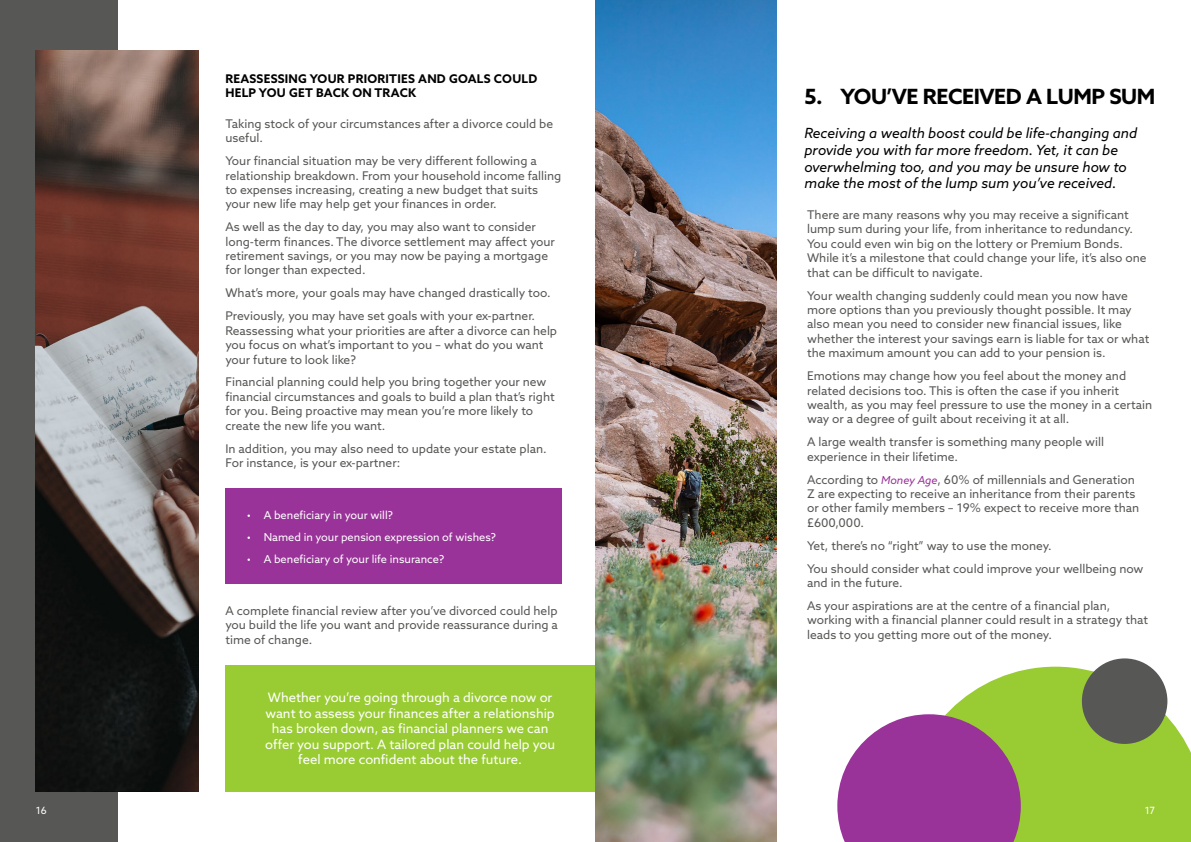
<style>
.page{position:relative;width:1191px;height:842px;background:#fff}
.page>*{position:absolute;margin:0;border:0;box-sizing:border-box;transform-origin:0 0}
.t1{font:700 21px "Azo Sans";letter-spacing:-.02em;color:#000}
.t2{font:italic 14px/16.8px "Azo Sans";color:#000}
.t3{font:13px/15.6px "Azo Sans";color:#fff;text-align:center}
.t4{font:12px/14.4px "Azo Sans";color:#575756}
.t5{font:700 12px/14.4px "Azo Sans";letter-spacing:.02em;color:#000}
.t6{font:11px "Azo Sans";color:#fff}
.t7{font:10px "Azo Sans";color:#fff}
.s1{font-style:italic;font-size:11px;color:#939}
</style>
<div class="page">
<svg style="left:946px;top:667px;width:245px;height:175px;background:#a5d24b"></svg>
<div style="left:0;top:0;width:117px;height:842px;background:#575756"></div>
<img style="left:36px;top:50px;width:162px;height:742px">
<div style="left:225px;top:489px;width:337px;height:95px;background:#939"></div>
<div style="left:225px;top:665px;width:370px;height:127px;background:#9c3"></div>
<img style="left:595px;top:0;width:181px;height:842px">
<svg style="left:837px;top:714px;width:183px;height:128px;background:#a15099"></svg>
<div style="left:1081px;top:658px;width:86px;height:86px;background:#575756;border-radius:50%"></div>
<p class="t7" style="left:36px;top:804px;width:13px">16</p>
<p class="t5" style="left:225px;top:71px;width:313px">REASSESSING YOUR PRIORITIES AND GOALS COULD<br>HELP YOU GET BACK ON TRACK</p>
<p class="t4" style="left:225px;top:116px;width:329px">Taking stock of your circumstances after a divorce could be useful.</p>
<p class="t4" style="left:225px;top:154px;width:337px">Your financial situation may be very different following a relationship breakdown. From your household income falling to expenses increasing, creating a new budget that suits your new life may help get your finances in order.</p>
<p class="t4" style="left:225px;top:220px;width:331px">As well as the day to day, you may also want to consider long-term finances. The divorce settlement may affect your retirement savings, or you may now be paying a mortgage for longer than expected.</p>
<p class="t4" style="left:225px;top:281px;width:327px;line-height:22.9px">What’s more, your goals may have changed drastically too.<br>Previously, you may have set goals with your ex-partner.</p>
<p class="t4" style="left:225px;top:323px;width:333px">Reassessing what your priorities are after a divorce can help you focus on what’s important to you – what do you want your future to look like?</p>
<p class="t4" style="left:225px;top:375px;width:331px">Financial planning could help you bring together your new financial circumstances and goals to build a plan that’s right for you. Being proactive may mean you’re more likely to create the new life you want.</p>
<p class="t4" style="left:225px;top:441px;width:323px">In addition, you may also need to update your estate plan.<br>For instance, is your ex-partner:</p>
<p class="t6" style="left:247px;top:508px;width:148px">• A beneficiary in your will?</p>
<p class="t6" style="left:247px;top:530px;width:251px">• Named in your pension expression of wishes?</p>
<p class="t6" style="left:247px;top:552px;width:199px">• A beneficiary of your life insurance?</p>
<p class="t4" style="left:225px;top:603px;width:334px;text-align:justify">A complete financial review after you’ve divorced could help you build the life you want and provide reassurance during a time of change.</p>
<p class="t3" style="left:265px;top:689px;width:291px">Whether you’re going through a divorce now or want to assess your finances after a relationship has broken down, as financial planners we can offer you support. A tailored plan could help you feel more confident about the future.</p>
<h1 class="t1" style="left:804px;top:83px;width:352px">5. YOU’VE RECEIVED A LUMP SUM</h1>
<p class="t2" style="left:804px;top:124px;width:334px">Receiving a wealth boost could be life-changing and provide you with far more freedom. Yet, it can be overwhelming too, and you may be unsure how to make the most of the lump sum you’ve received.</p>
<p class="t4" style="left:807px;top:207px;width:341px">There are many reasons why you may receive a significant lump sum during your life, from inheritance to redundancy.<br>You could even win big on the lottery or Premium Bonds.<br>While it’s a milestone that could change your life, it’s also one that can be difficult to navigate.</p>
<p class="t4" style="left:807px;top:288px;width:344px">Your wealth changing suddenly could mean you now have more options than you previously thought possible. It may also mean you need to consider new financial issues, like whether the interest your savings earn is liable for tax or what the maximum amount you can add to your pension is.</p>
<p class="t4" style="left:807px;top:368px;width:346px">Emotions may change how you feel about the money and related decisions too. This is often the case if you inherit wealth, as you may feel pressure to use the money in a certain way or a degree of guilt about receiving it at all.</p>
<p class="t4" style="left:807px;top:435px;width:298px">A large wealth transfer is something many people will experience in their lifetime.</p>
<p class="t4" style="left:807px;top:472px;width:334px">According to <span class="s1">Money Age</span>, 60% of millennials and Generation Z are expecting to receive an inheritance from their parents or other family members – 19% expect to receive more than £600,000.</p>
<p class="t4" style="left:807px;top:534px;width:338px;line-height:22.9px">Yet, there’s no “right” way to use the money.<br>You should consider what could improve your wellbeing now</p>
<p class="t4" style="left:807px;top:571px;width:305px;line-height:22.9px">and in the future.<br>As your aspirations are at the centre of a financial plan,</p>
<p class="t4" style="left:807px;top:613px;width:342px">working with a financial planner could result in a strategy that leads to you getting more out of the money.</p>
<p class="t7" style="left:1144px;top:804px;width:12px">17</p>
</div>
